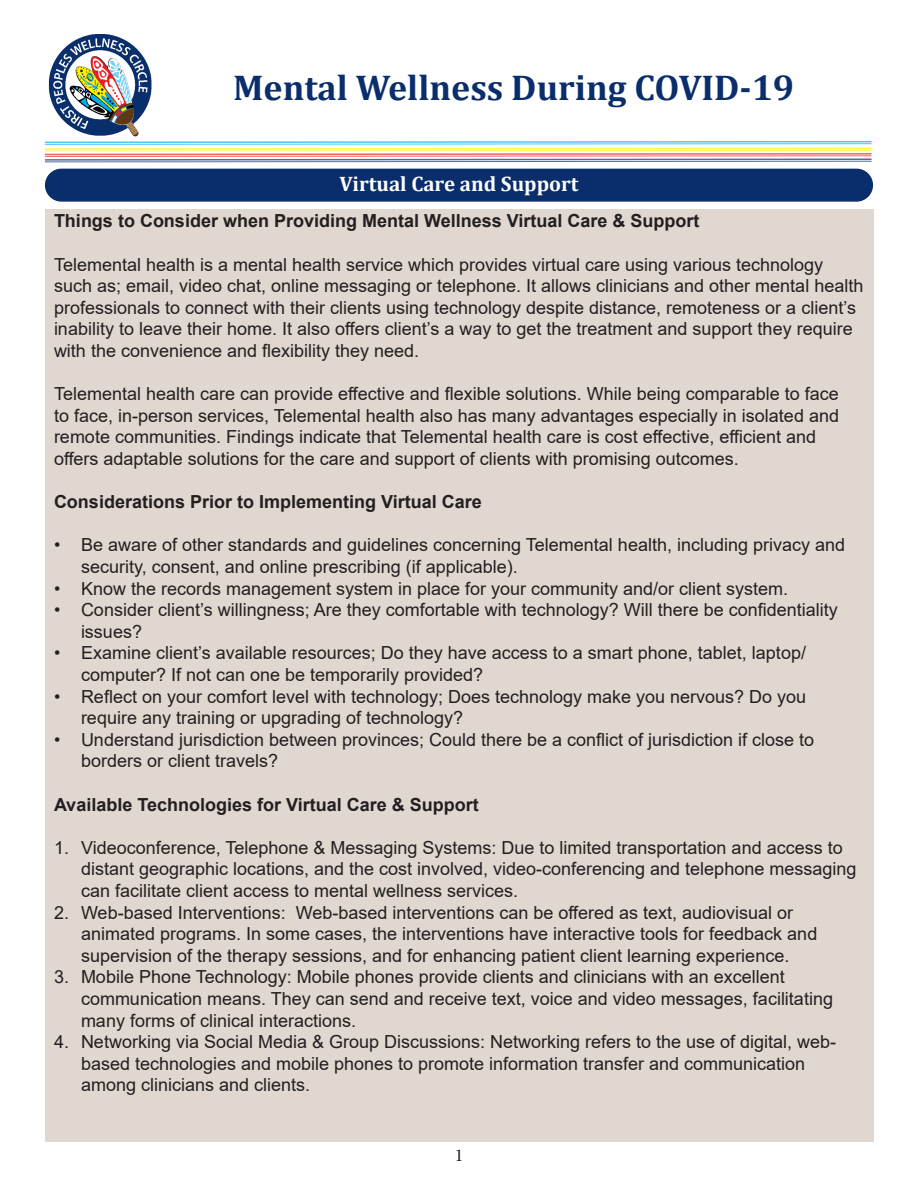
<style>
.page{position:relative;width:918px;height:1188px;background:#fff}
.page>*{position:absolute;margin:0;border:0;box-sizing:border-box;transform-origin:0 0}
.t1{font:700 36px "Cambria";color:#0a2e6c}
.t2{font:700 21px "Cambria";color:#fff}
.t3{font:18px/21.6px "Arial";color:#231f20}
.t4{font:700 18px "Arial";color:#231f20}
.t5{font:18px "Minion Pro";color:#231f20}
</style>
<div class="page">
<div style="left:45px;top:209px;width:828px;height:932px;background:#dfd7d0"></div>
<div style="left:46px;top:169px;width:826px;height:32px;background:#0a2e6c;border-radius:16px"></div>
<div style="left:45px;top:169px;width:828px;height:33px;border:2px solid #092e6c;border-radius:16px"></div>
<img style="left:48px;top:34px;width:104px;height:103px">
<svg style="left:44px;top:141px;width:828px;height:21px"></svg>
<p class="t1" style="left:233px;top:62px;width:563px">Mental Wellness During COVID-19</p>
<p class="t2" style="left:339px;top:169px;width:241px">Virtual Care and Support</p>
<p class="t4" style="left:54px;top:208px;width:647px">Things to Consider when Providing Mental Wellness Virtual Care &amp; Support</p>
<p class="t3" style="left:54px;top:253px;width:811px">Telemental health is a mental health service which provides virtual care using various technology such as; email, video chat, online messaging or telephone. It allows clinicians and other mental health professionals to connect with their clients using technology despite distance, remoteness or a client’s inability to leave their home. It also offers client’s a way to get the treatment and support they require with the convenience and flexibility they need.</p>
<p class="t3" style="left:54px;top:383px;width:787px">Telemental health care can provide effective and flexible solutions. While being comparable to face to face, in-person services, Telemental health also has many advantages especially in isolated and remote communities. Findings indicate that Telemental health care is cost effective, efficient and offers adaptable solutions for the care and support of clients with promising outcomes.</p>
<p class="t4" style="left:54px;top:489px;width:429px">Considerations Prior to Implementing Virtual Care</p>
<p class="t3" style="left:81px;top:534px;width:766px;text-indent:-27px">• Be aware of other standards and guidelines concerning Telemental health, including privacy and security, consent, and online prescribing (if applicable).</p>
<p class="t3" style="left:54px;top:577px;width:736px">• Know the records management system in place for your community and/or client system.</p>
<p class="t3" style="left:81px;top:599px;width:758px;text-indent:-27px">• Consider client’s willingness; Are they comfortable with technology? Will there be confidentiality issues?</p>
<p class="t3" style="left:81px;top:642px;width:727px;text-indent:-27px">• Examine client’s available resources; Do they have access to a smart phone, tablet, laptop/ computer? If not can one be temporarily provided?</p>
<p class="t3" style="left:81px;top:685px;width:727px;text-indent:-27px">• Reflect on your comfort level with technology; Does technology make you nervous? Do you require any training or upgrading of technology?</p>
<p class="t3" style="left:81px;top:728px;width:735px;text-indent:-27px">• Understand jurisdiction between provinces; Could there be a conflict of jurisdiction if close to borders or client travels?</p>
<p class="t4" style="left:54px;top:791px;width:426px">Available Technologies for Virtual Care &amp; Support</p>
<p class="t3" style="left:81px;top:836px;width:777px;text-indent:-27px">1. Videoconference, Telephone &amp; Messaging Systems: Due to limited transportation and access to distant geographic locations, and the cost involved, video-conferencing and telephone messaging can facilitate client access to mental wellness services.</p>
<p class="t3" style="left:81px;top:901px;width:738px;text-indent:-27px">2. Web-based Interventions: Web-based interventions can be offered as text, audiovisual or animated programs. In some cases, the interventions have interactive tools for feedback and supervision of the therapy sessions, and for enhancing patient client learning experience.</p>
<p class="t3" style="left:81px;top:966px;width:754px;text-indent:-27px">3. Mobile Phone Technology: Mobile phones provide clients and clinicians with an excellent communication means. They can send and receive text, voice and video messages, facilitating many forms of clinical interactions.</p>
<p class="t3" style="left:81px;top:1031px;width:757px;text-indent:-27px">4. Networking via Social Media &amp; Group Discussions: Networking refers to the use of digital, web&shy;based technologies and mobile phones to promote information transfer and communication among clinicians and clients.</p>
<p class="t5" style="left:455px;top:1143px;width:10px">1</p>
</div>
